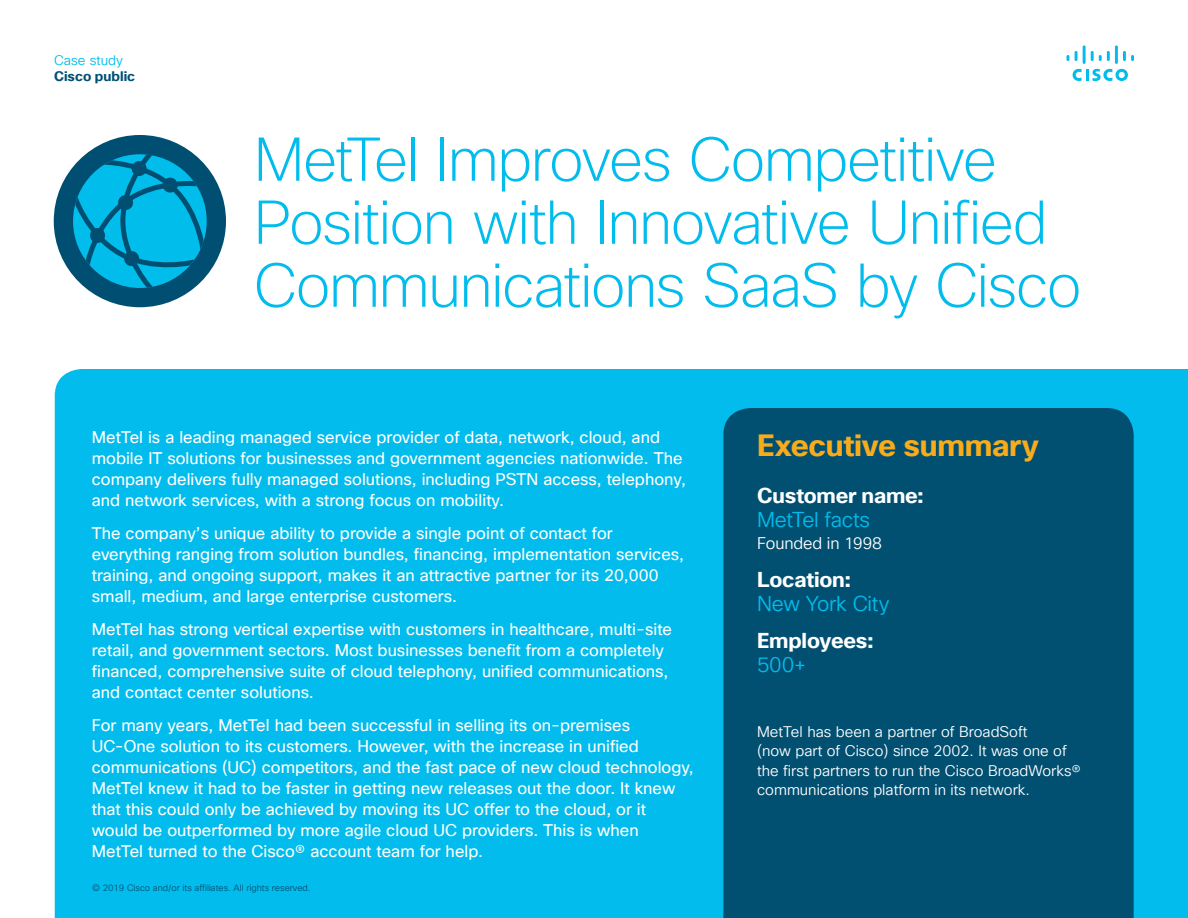
<style>
.page{position:relative;width:1188px;height:918px;background:#fff}
.page>*{position:absolute;margin:0;border:0;box-sizing:border-box;transform-origin:0 0}
.Title_Headline{font:200 60px/63px "Cisco Sans TT";letter-spacing:-.025em;color:#01bcec}
.Sidebar_Heading_Oran{font:700 30px "Cisco Sans TT";letter-spacing:-.01em;color:#faab1a}
.Sidebar_Bullet_White{font:700 21px/24px "Cisco Sans TT";letter-spacing:-.01em;color:#fff}
.Sidebar_Bullet_White-2{font:21px/24px "Cisco Sans TT Light";letter-spacing:-.01em;color:#01bcec}
.Body_White{font:16.5px/21px "Cisco Sans TT";color:#fff}
.Sidebar_Bullet_White-3{font:16.5px "Cisco Sans TT Light";letter-spacing:-.01em;color:#fff}
.Body_White-2{font:15px/19.5px "Cisco Sans TT Light";color:#fff}
.t1{font:700 13.5px "Cisco Sans TT";color:#005073}
.t2{font:13.5px "Cisco Sans TT Light";color:#01bcec}
.t3{font:9px "Cisco Sans TT Light";color:#015072}
.s1{font-family:"Cisco Sans TT Light";font-weight:400;color:#01bcec}
.s2{font-family:"Cisco Sans TT";font-weight:700;color:#fff}
</style>
<div class="page">
<svg style="left:1073px;top:69px;width:55px;height:12px"></svg>
<svg style="left:1067px;top:55px;width:2px;height:6px"></svg>
<svg style="left:1075px;top:51px;width:3px;height:10px"></svg>
<hr style="left:1083px;top:45px;width:3px;height:19px;background:#01bcec">
<svg style="left:1091px;top:51px;width:19px;height:10px"></svg>
<hr style="left:1115px;top:45px;width:3px;height:19px;background:#01bcec">
<svg style="left:1123px;top:51px;width:11px;height:10px"></svg>
<div style="left:55px;top:369px;width:1133px;height:549px;background:#01bcec"></div>
<div style="left:723px;top:408px;width:411px;height:510px;background:#015072"></div>
<div style="left:54px;top:135px;width:172px;height:172px;background:#004f73;border-radius:50%"></div>
<svg style="left:73px;top:154px;width:134px;height:134px"></svg>
<p class="t2" style="left:54px;top:51px;width:71px">Case study</p>
<p class="t1" style="left:54px;top:67px;width:83px">Cisco public</p>
<p class="Title_Headline" style="left:254px;top:130px;width:829px">MetTel Improves Competitive<br>Position with Innovative Unified<br>Communications SaaS by Cisco</p>
<p class="Body_White" style="left:92px;top:427px;width:596px">MetTel is a leading managed service provider of data, network, cloud, and mobile IT solutions for businesses and government agencies nationwide. The company delivers fully managed solutions, including PSTN access, telephony, and network services, with a strong focus on mobility.</p>
<p class="Body_White" style="left:92px;top:523px;width:594px">The company’s unique ability to provide a single point of contact for everything ranging from solution bundles, financing, implementation services, training, and ongoing support, makes it an attractive partner for its 20,000 small, medium, and large enterprise customers.</p>
<p class="Body_White" style="left:92px;top:619px;width:582px">MetTel has strong vertical expertise with customers in healthcare, multi-site retail, and government sectors. Most businesses benefit from a completely financed, comprehensive suite of cloud telephony, unified communications, and contact center solutions.</p>
<p class="Body_White" style="left:92px;top:715px;width:604px">For many years, MetTel had been successful in selling its on-premises UC-One solution to its customers. However, with the increase in unified communications (UC) competitors, and the fast pace of new cloud technology, MetTel knew it had to be faster in getting new releases out the door. It knew that this could only be achieved by moving its UC offer to the cloud, or it would be outperformed by more agile cloud UC providers. This is when MetTel turned to the Cisco® account team for help.</p>
<p class="t3" style="left:92px;top:882px;width:220px">© 2019 Cisco and/or its affiliates. All rights reserved.</p>
<p class="Sidebar_Heading_Oran" style="left:757px;top:426px;width:283px">Executive summary</p>
<p class="Sidebar_Bullet_White" style="left:757px;top:484px;width:168px">Customer name:<br><span class="s1">MetTel facts</span></p>
<p class="Sidebar_Bullet_White-3" style="left:757px;top:533px;width:126px">Founded in 1998</p>
<p class="Sidebar_Bullet_White-2" style="left:757px;top:568px;width:134px"><span class="s2">Location:<br></span>New York City</p>
<p class="Sidebar_Bullet_White" style="left:757px;top:629px;width:118px">Employees:<br><span class="s1">500+</span></p>
<p class="Body_White-2" style="left:757px;top:722px;width:325px">MetTel has been a partner of BroadSoft<br>(now part of Cisco) since 2002. It was one of the first partners to run the Cisco BroadWorks® communications platform in its network.</p>
</div>
